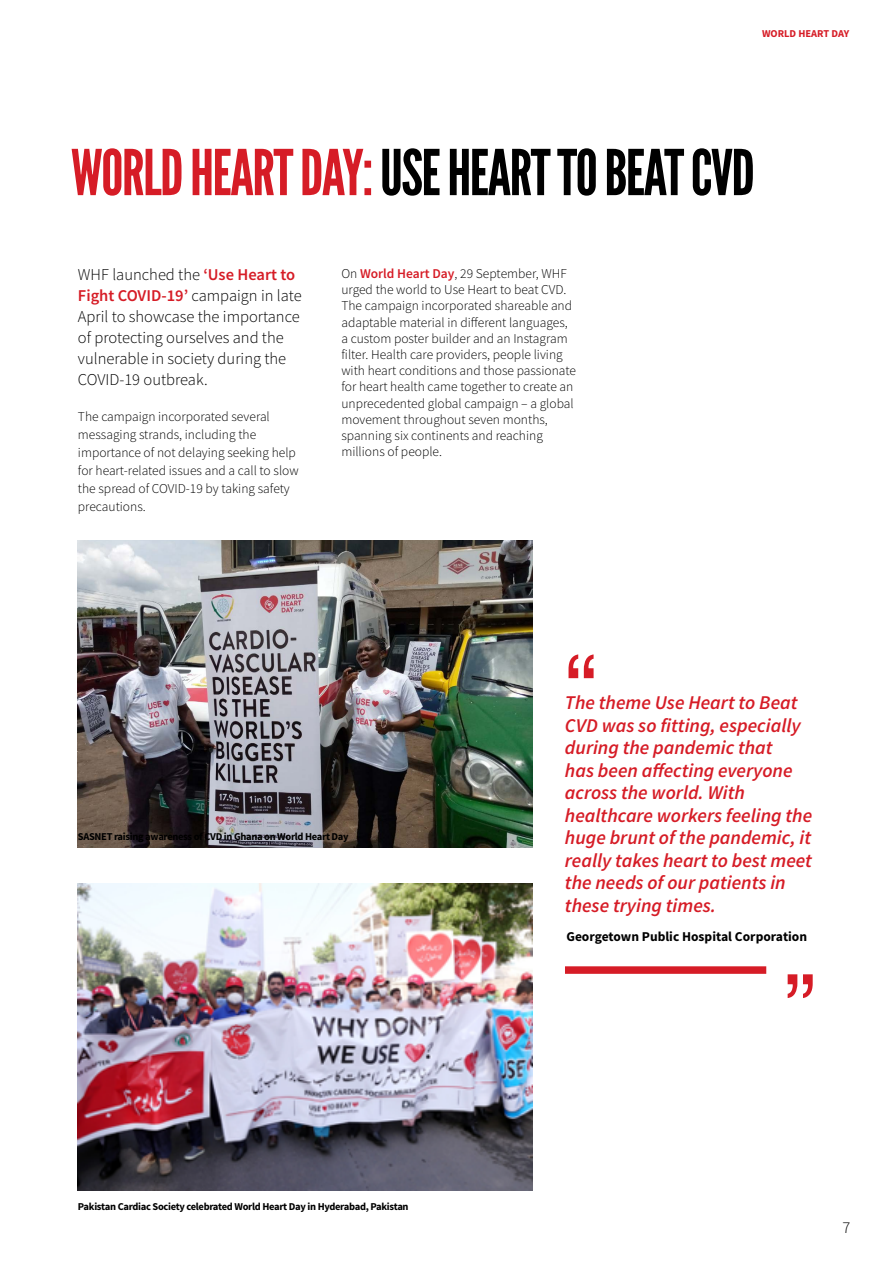
<style>
.page{position:relative;width:893px;height:1263px;background:#fff}
.page>*{position:absolute;margin:0;border:0;box-sizing:border-box;transform-origin:0 0}
.t1{font:93.15px "Helvetica";color:#d61c26}
.t2{font:63px "League Gothic";letter-spacing:-.025em;color:#000}
.t3{font:italic 600 19.5px/22.5px "Source Sans Pro";color:#d61c26}
.t4{font:300 16.5px/21px "Source Sans Pro";color:#000}
.t5{font:300 13.5px/16.2px "Source Sans Pro";color:#000}
.t6{font:700 13.5px "Source Sans Pro";color:#000}
.t7{font:700 10.5px "Source Sans Pro";letter-spacing:-.03em;color:#000}
.t8{font:700 10.5px "Source Sans Pro";color:#d61c26}
.s1{color:#d61c26}
.s2{font-weight:600;color:#d61c26}
</style>
<div class="page">
<img style="left:78px;top:883px;width:454px;height:307px">
<img style="left:78px;top:540px;width:454px;height:308px">
<div style="left:565px;top:966px;width:201px;height:8px;background:#d61c26"></div>
<p class="t8" style="left:762px;top:27px;width:89px">WORLD HEART DAY</p>
<h2 class="t2" style="left:71px;top:135px;width:685px"><span class="s1">WORLD HEART DAY:</span> USE HEART TO BEAT CVD</h2>
<p class="t4" style="left:78px;top:264px;width:225px">WHF launched the <span class="s2">‘Use Heart to<br>Fight COVID-19’</span> campaign in late<br>April to showcase the importance of protecting ourselves and the vulnerable in society during the<br>COVID-19 outbreak.</p>
<p class="t5" style="left:78px;top:408px;width:222px;line-height:18px">The campaign incorporated several messaging strands, including the importance of not delaying seeking help for heart-related issues and a call to slow the spread of COVID-19 by taking safety precautions.</p>
<p class="t5" style="left:341px;top:265px;width:236px">On <span class="s2">World Heart Day</span>, 29 September, WHF urged the world to Use Heart to beat CVD.<br>The campaign incorporated shareable and adaptable material in different languages, a custom poster builder and an Instagram filter. Health care providers, people living with heart conditions and those passionate for heart health came together to create an unprecedented global campaign – a global movement throughout seven months, spanning six continents and reaching millions of people.</p>
<h1 class="t1" style="left:565px;top:617px;width:33px">“</h1>
<p class="t7" style="left:78px;top:830px;width:272px">SASNET raising awareness of CVD in Ghana on World Heart Day</p>
<p class="t7" style="left:78px;top:1200px;width:332px">Pakistan Cardiac Society celebrated World Heart Day in Hyderabad, Pakistan</p>
<p class="t3" style="left:565px;top:691px;width:249px">The theme Use Heart to Beat<br>CVD was so fitting, especially during the pandemic that<br>has been affecting everyone across the world. With healthcare workers feeling the huge brunt of the pandemic, it really takes heart to best meet the needs of our patients in these trying times.</p>
<p class="t6" style="left:566px;top:928px;width:242px">Georgetown Public Hospital Corporation</p>
<h1 class="t1" style="left:816px;top:1035px;width:33px;rotate:-180deg">“</h1>
<p class="t4" style="left:842px;top:1217px;width:9px">7</p>
</div>
